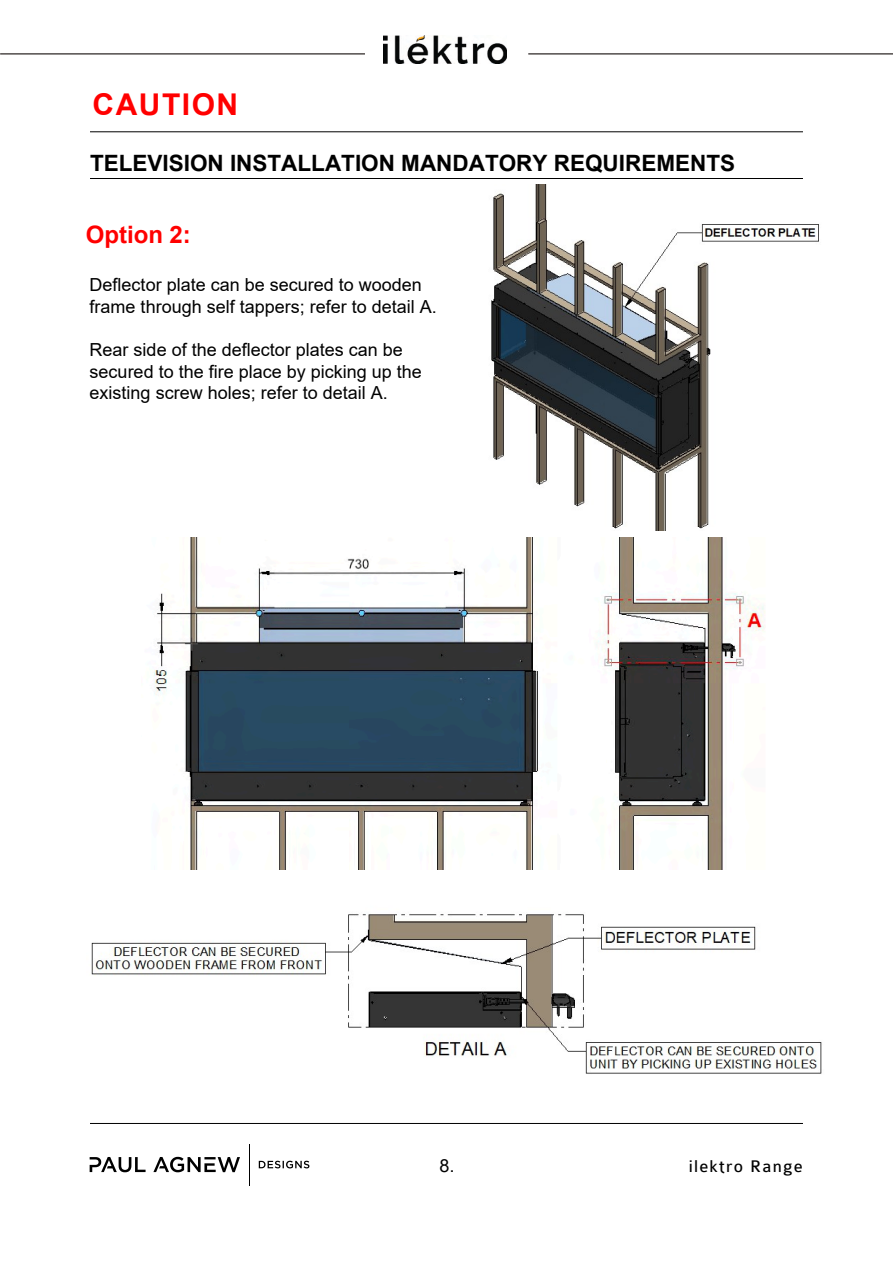
<style>
.page{position:relative;width:893px;height:1263px;background:#fff}
.page>*{position:absolute;margin:0;border:0;box-sizing:border-box;transform-origin:0 0}
.t1{font:700 30px "Arial";letter-spacing:.05em;color:#f00}
.t2{font:700 24px "Arial";color:#f00}
.t3{font:700 22.5px "Arial";color:#000}
.t4{font:18px/21.6px "Arial";color:#000}
.t5{font:18px "Colaborate";letter-spacing:.07em;color:#000}
.s1{font-family:"Colaborate"}
</style>
<div class="page">
<hr style="left:90px;top:131px;width:713px;height:1px;background:#000">
<hr style="left:90px;top:178px;width:713px;height:1px;background:#000">
<img style="left:383px;top:35px;width:124px;height:28px">
<hr style="left:0;top:53px;width:365px;height:1px;background:#251f1e">
<hr style="left:528px;top:53px;width:365px;height:1px;background:#251f1e">
<hr style="left:90px;top:1123px;width:713px;height:1px;background:#000">
<svg style="left:259px;top:1161px;width:50px;height:7px"></svg>
<hr style="left:249px;top:1144px;width:1px;height:41px;background:#000">
<svg style="left:90px;top:1157px;width:150px;height:15px"></svg>
<img style="left:491px;top:185px;width:328px;height:346px">
<img style="left:154px;top:537px;width:611px;height:333px">
<img style="left:91px;top:914px;width:731px;height:160px">
<h1 class="t1" style="left:93px;top:83px;width:147px">CAUTION</h1>
<p class="t3" style="left:90px;top:147px;width:647px">TELEVISION INSTALLATION MANDATORY REQUIREMENTS</p>
<h2 class="t2" style="left:86px;top:217px;width:107px">Option 2:</h2>
<p class="t4" style="left:90px;top:274px;width:349px">Deflector plate can be secured to wooden frame through self tappers; refer to detail A.</p>
<p class="t4" style="left:90px;top:339px;width:334px">Rear side of the deflector plates can be secured to the fire place by picking up the existing screw holes; refer to detail A.</p>
<p class="t4" style="left:439px;top:1155px;width:16px">8<span class="s1">.</span></p>
<p class="t5" style="left:689px;top:1157px;width:116px">ilektro Range</p>
</div>
